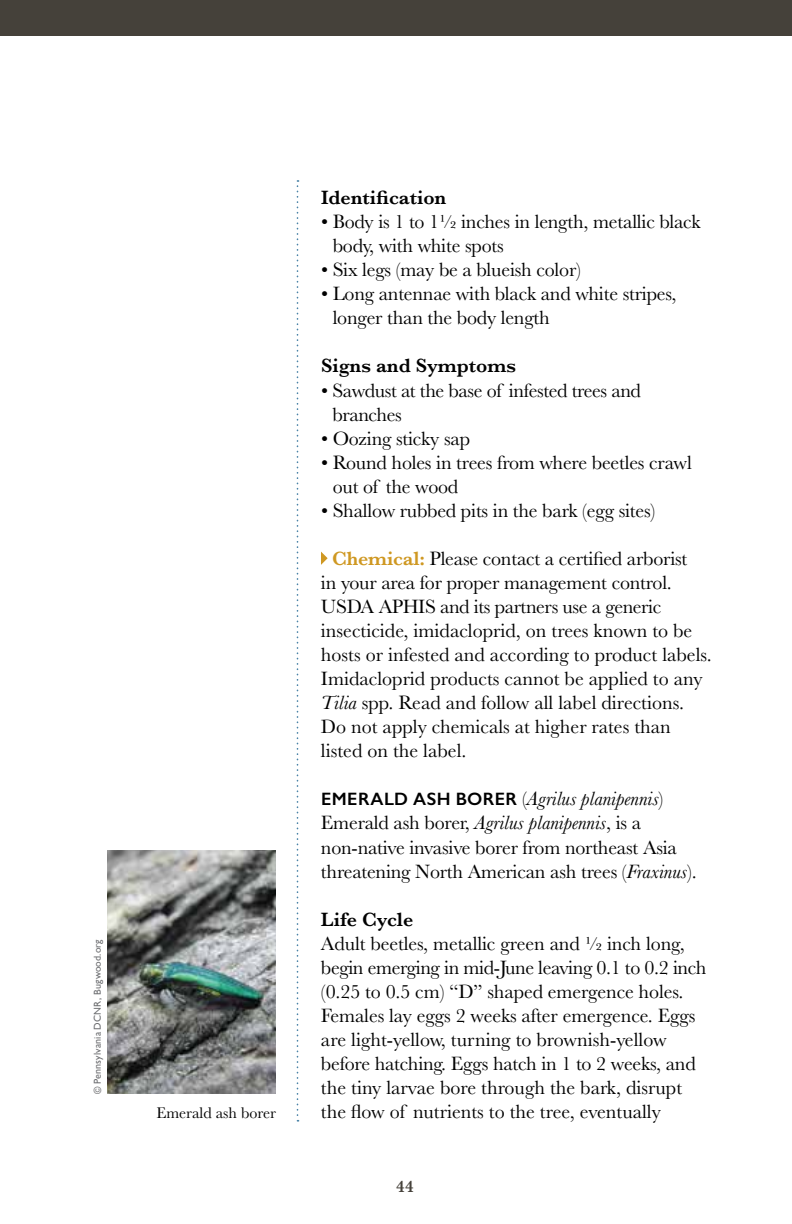
<style>
.page{position:relative;width:792px;height:1224px;background:#fff}
.page>*{position:absolute;margin:0;border:0;box-sizing:border-box;transform-origin:0 0}
.t1{font:20px/24px "Baskerville";letter-spacing:-.01em;color:#000}
.t2{font:600 20px "Baskerville";color:#000}
.t3{font:600 17px "Baskerville";color:#45413a}
.t4{font:16px "Baskerville";color:#000}
.t5{font:10px "Gill Sans";letter-spacing:.015em;color:#6d6e71}
.s1{font-weight:600;color:#cf9822}
.s2{font-style:italic}
.s3{font-family:"Gill Sans";font-weight:600;font-size:18px}
</style>
<div class="page">
<svg style="left:297px;top:180px;width:2px;height:942px"></svg>
<div style="left:0;top:0;width:792px;height:36px;background:#45413a"></div>
<img style="left:108px;top:850px;width:168px;height:244px">
<svg style="left:321px;top:552px;width:7px;height:13px"></svg>
<p class="t5" style="left:92px;top:1094px;width:157px;rotate:-90deg">© Pennsylvania DCNR, Bugwood.org</p>
<p class="t4" style="left:156px;top:1103px;width:121px">Emerald ash borer</p>
<p class="t2" style="left:321px;top:184px;width:127px">Identification</p>
<p class="t1" style="left:333px;top:210px;width:370px;text-indent:-12px">• Body is 1 to 1½ inches in length, metallic black body, with white spots</p>
<p class="t1" style="left:321px;top:258px;width:261px">• Six legs (may be a blueish color)</p>
<p class="t1" style="left:333px;top:282px;width:345px;text-indent:-12px">• Long antennae with black and white stripes, longer than the body length</p>
<p class="t2" style="left:321px;top:352px;width:197px">Signs and Symptoms</p>
<p class="t1" style="left:332px;top:378px;width:310px;text-indent:-11px">• Sawdust at the base of infested trees and branches</p>
<p class="t1" style="left:321px;top:426px;width:151px">• Oozing sticky sap</p>
<p class="t1" style="left:333px;top:451px;width:361px;text-indent:-12px">• Round holes in trees from where beetles crawl out of the wood</p>
<p class="t1" style="left:321px;top:499px;width:336px">• Shallow rubbed pits in the bark (egg sites)</p>
<p class="t1" style="left:321px;top:547px;width:392px;text-indent:11px"><span class="s1">Chemical:</span> Please contact a certified arborist<br>in your area for proper management control.<br>USDA APHIS and its partners use a generic insecticide, imidacloprid, on trees known to be hosts or infested and according to product labels.<br>Imidacloprid products cannot be applied to any <span class="s2">Tilia</span> spp. Read and follow all label directions.<br>Do not apply chemicals at higher rates than listed on the label.</p>
<p class="t1" style="left:321px;top:787px;width:377px"><span class="s3">EMERALD ASH BORER</span> (<span class="s2">Agrilus planipennis</span>)<br>Emerald ash borer, <span class="s2">Agrilus planipennis</span>, is a non-native invasive borer from northeast Asia threatening North American ash trees (<span class="s2">Fraxinus</span>).</p>
<p class="t2" style="left:321px;top:905px;width:94px">Life Cycle</p>
<p class="t1" style="left:321px;top:932px;width:387px">Adult beetles, metallic green and ½ inch long, begin emerging in mid-June leaving 0.1 to 0.2 inch (0.25 to 0.5 cm) “D” shaped emergence holes.<br>Females lay eggs 2 weeks after emergence. Eggs are light-yellow, turning to brownish-yellow before hatching. Eggs hatch in 1 to 2 weeks, and the tiny larvae bore through the bark, disrupt the flow of nutrients to the tree, eventually</p>
<p class="t3" style="left:396px;top:1175px;width:19px">44</p>
</div>
